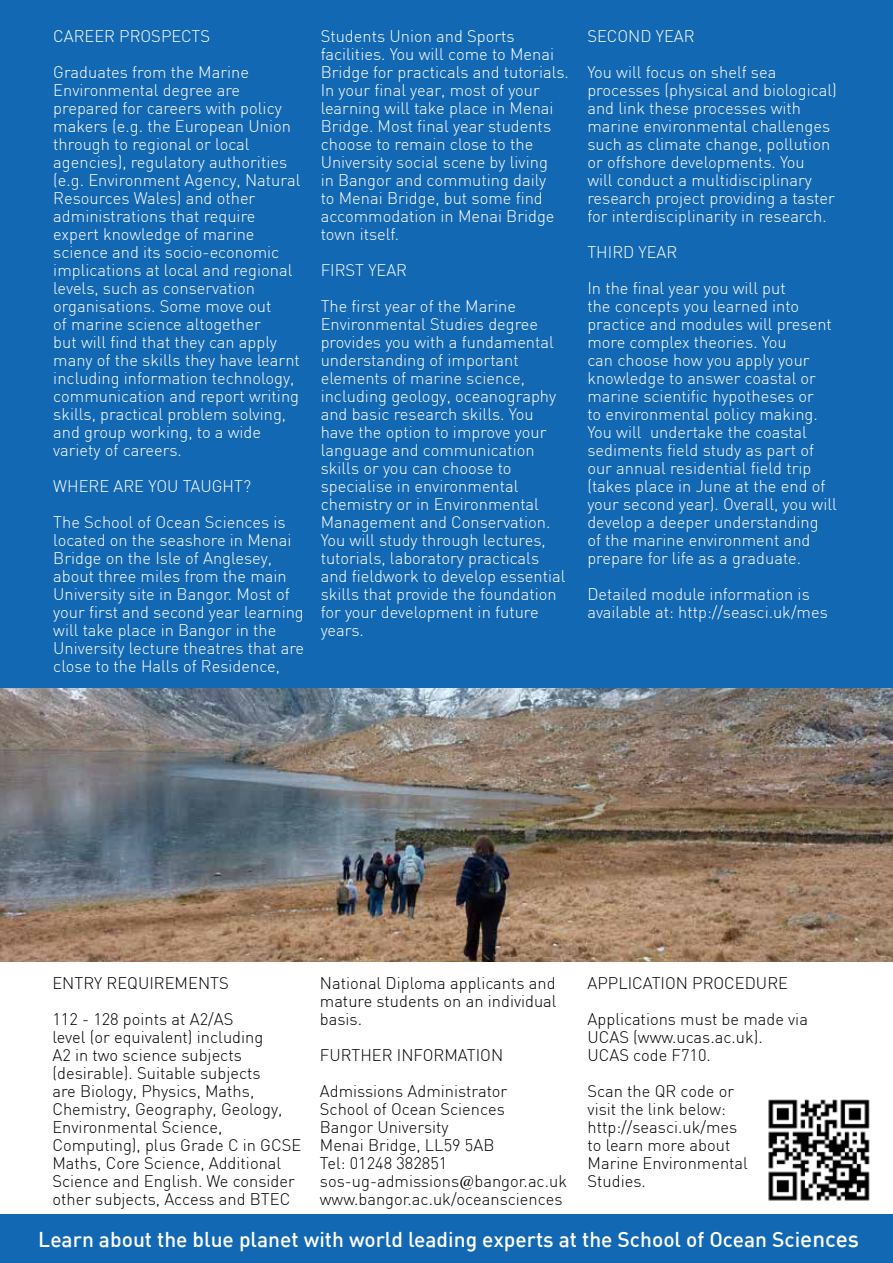
<style>
.page{position:relative;width:893px;height:1263px;background:#1268b3}
.page>*{position:absolute;margin:0;border:0;box-sizing:border-box;transform-origin:0 0}
.t1{font:500 22.5px "DIN";color:#fff}
.t2{font:500 21px "DIN";color:#fff}
.t3{font:300 16.5px/18px "DIN";color:#fff}
.t4{font:300 16.5px/18px "DIN";color:#000101}
.s1{font-family:"Georgia";font-weight:400}
.s2{font-size:22.5px}
</style>
<div class="page">
<img style="left:0;top:689px;width:893px;height:273px">
<div style="left:0;top:962px;width:893px;height:252px;background:#fff"></div>
<img style="left:768px;top:1099px;width:102px;height:102px">
<p class="t3" style="left:53px;top:18px;width:197px;line-height:36px">CAREER PROSPECTS<br>Graduates from the Marine</p>
<p class="t3" style="left:53px;top:81px;width:249px">Environmental degree are prepared for careers with policy makers (e.g. the European Union through to regional or local agencies), regulatory authorities (e.g. Environment Agency, Natural<br>Resources Wales) and other administrations that require expert knowledge of marine science and its socio-economic implications at local and regional levels, such as conservation organisations. Some move out<br>of marine science altogether<br>but will find that they can apply many of the skills they have learnt including information technology, communication and report writing skills, practical problem solving, and group working, to a wide variety of careers.</p>
<p class="t3" style="left:53px;top:468px;width:234px;line-height:36px">WHERE ARE YOU TAUGHT?<br>The School of Ocean Sciences is</p>
<p class="t3" style="left:53px;top:531px;width:252px">located on the seashore in Menai<br>Bridge on the Isle of Anglesey, about three miles from the main<br>University site in Bangor. Most of your first and second year learning will take place in Bangor in the<br>University lecture theatres that are close to the Halls of Residence,</p>
<p class="t3" style="left:321px;top:27px;width:250px">Students Union and Sports facilities. You will come to Menai<br>Bridge for practicals and tutorials.<br>In your final year, most of your learning will take place in Menai<br>Bridge. Most final year students choose to remain close to the<br>University social scene by living<br>in Bangor and commuting daily<br>to Menai Bridge, but some find accommodation in Menai Bridge town itself.</p>
<p class="t3" style="left:321px;top:252px;width:197px;line-height:36px">FIRST YEAR<br>The first year of the Marine</p>
<p class="t3" style="left:321px;top:315px;width:246px">Environmental Studies degree provides you with a fundamental understanding of important elements of marine science, including geology, oceanography and basic research skills. You have the option to improve your language and communication skills or you can choose to specialise in environmental chemistry or in Environmental<br>Management and Conservation.<br>You will study through lectures, tutorials, laboratory practicals and fieldwork to develop essential skills that provide the foundation for your development in future years.</p>
<p class="t3" style="left:587px;top:18px;width:190px;line-height:36px">SECOND YEAR<br>You will focus on shelf sea</p>
<p class="t3" style="left:587px;top:81px;width:251px">processes (physical and biological) and link these processes with marine environmental challenges such as climate change, pollution or offshore developments. You<br>will conduct a multidisciplinary research project providing a taster for interdisciplinarity in research.</p>
<p class="t3" style="left:587px;top:234px;width:200px;line-height:36px">THIRD YEAR<br>In the final year you will put</p>
<p class="t3" style="left:587px;top:297px;width:251px">the concepts you learned into practice and modules will present more complex theories. You<br>can choose how you apply your knowledge to answer coastal or marine scientific hypotheses or<br>to environmental policy making.<br>You will undertake the coastal sediments field study as part of our annual residential field trip (takes place in June at the end of your second year). Overall, you will develop a deeper understanding<br>of the marine environment and prepare for life as a graduate.</p>
<p class="t3" style="left:587px;top:585px;width:242px">Detailed module information is available at: http://seasci.uk/mes</p>
<p class="t4" style="left:52px;top:965px;width:182px;line-height:36px">ENTRY REQUIREMENTS<br>112 - 128 points at A2/AS</p>
<p class="t4" style="left:52px;top:1028px;width:250px">level (or equivalent) including<br>A2 in two science subjects (desirable). Suitable subjects<br>are Biology, Physics, Maths,<br>Chemistry, Geography, Geology,<br>Environmental Science,<br>Computing), plus Grade C in GCSE<br>Maths, Core Science, Additional<br>Science and English. We consider other subjects, Access and BTEC</p>
<p class="t4" style="left:320px;top:974px;width:238px;text-align:justify">National Diploma applicants and mature students on an individual basis.</p>
<p class="t4" style="left:320px;top:1037px;width:189px;line-height:36px">FURTHER INFORMATION<br>Admissions Administrator</p>
<p class="t4" style="left:320px;top:1100px;width:249px">School of Ocean Sciences<br>Bangor University<br>Menai Bridge, LL59 5AB<br>Tel: 01248 382851 sos-ug-admissions<span class="s1">@</span>bangor.ac.uk www.bangor.ac.uk/oceansciences</p>
<p class="t4" style="left:588px;top:965px;width:222px;line-height:36px">APPLICATION PROCEDURE<br>Applications must be made via</p>
<p class="t4" style="left:588px;top:1028px;width:177px">UCAS (www.ucas.ac.uk).<br>UCAS code F710.</p>
<p class="t4" style="left:588px;top:1082px;width:162px">Scan the QR code or visit the link below: http://seasci.uk/mes to learn more about<br>Marine Environmental<br>Studies.</p>
<h1 class="t1" style="left:542px;top:1223px;width:341px">www.bangor.ac.uk/oceansciences</h1>
<p class="t2" style="left:38px;top:1225px;width:822px">Learn about the blue planet with world leading experts at the School of Ocean Sci<span class="s2">ences</span></p>
</div>
